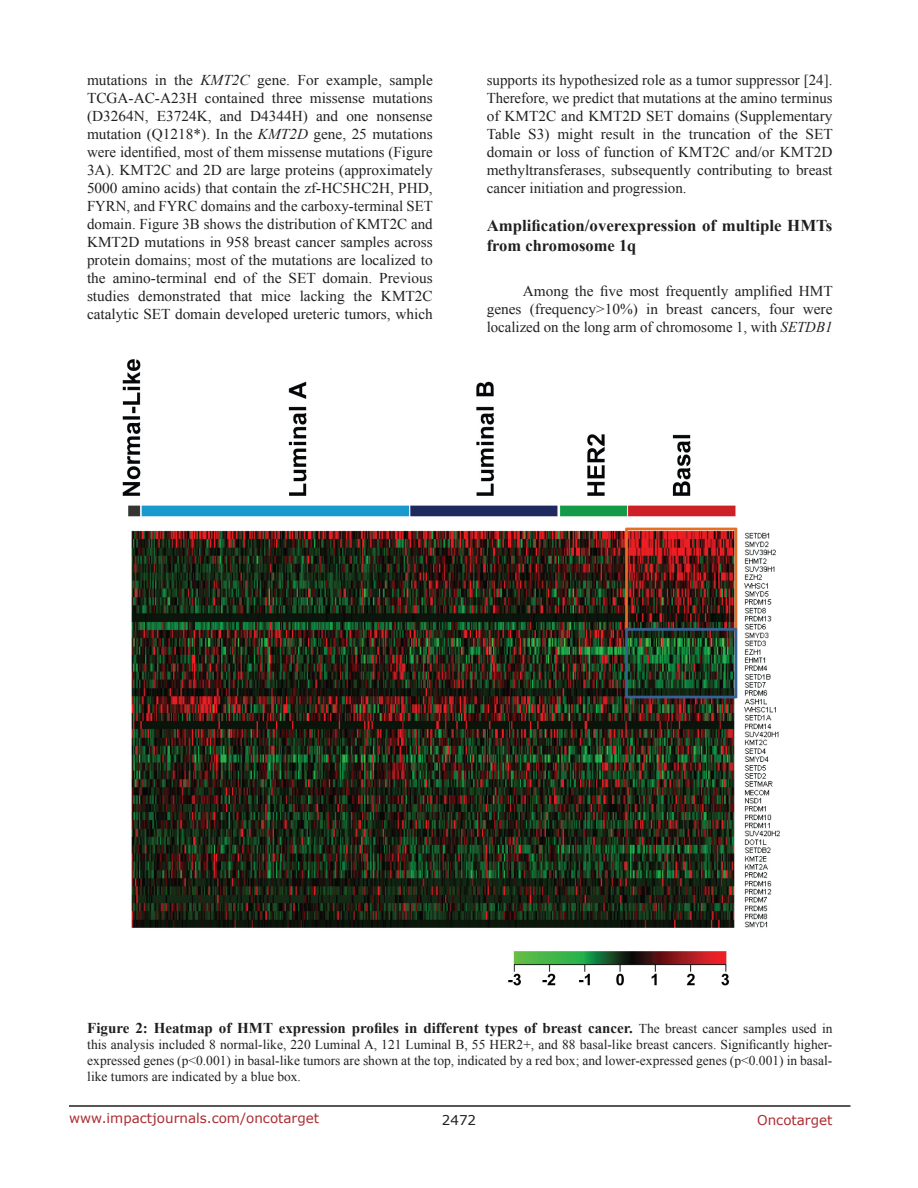
<style>
.page{position:relative;width:918px;height:1188px;background:#fff}
.page>*{position:absolute;margin:0;border:0;box-sizing:border-box;transform-origin:0 0}
.SubHeading{font:700 16.5px/19.8px "Times New Roman";color:#221f22}
.BodyText{font:15px/18px "Times New Roman";color:#221f22;text-align:justify}
.FigureText{font:700 15px "Times New Roman";color:#221f22}
.FigureText-2{font:13.5px/16.2px "Times New Roman";color:#221f22;text-align:justify}
.t1{font:13.5px "Verdana";color:#ac2b31}
.t2{font:13.5px "Verdana";color:#221f22}
.s1{font-style:italic}
.s2{font-weight:400;font-size:13.5px}
</style>
<div class="page">
<hr style="left:69px;top:1105px;width:781px;height:2px;background:#231f20">
<img style="left:122px;top:359px;width:658px;height:627px">
<p class="BodyText" style="left:87px;top:71px;width:348px">mutations in the <span class="s1">KMT2C</span> gene. For example, sample TCGA-AC-A23H contained three missense mutations (D3264N, E3724K, and D4344H) and one nonsense mutation (Q1218*). In the <span class="s1">KMT2D</span> gene, 25 mutations were identified, most of them missense mutations (Figure 3A). KMT2C and 2D are large proteins (approximately 5000 amino acids) that contain the zf-HC5HC2H, PHD, FYRN, and FYRC domains and the carboxy-terminal SET domain. Figure 3B shows the distribution of KMT2C and KMT2D mutations in 958 breast cancer samples across protein domains; most of the mutations are localized to the amino-terminal end of the SET domain. Previous studies demonstrated that mice lacking the KMT2C catalytic SET domain developed ureteric tumors, which</p>
<p class="BodyText" style="left:487px;top:71px;width:348px">supports its hypothesized role as a tumor suppressor [24].<br>Therefore, we predict that mutations at the amino terminus of KMT2C and KMT2D SET domains (Supplementary Table S3) might result in the truncation of the SET domain or loss of function of KMT2C and/or KMT2D methyltransferases, subsequently contributing to breast cancer initiation and progression.</p>
<p class="SubHeading" style="left:487px;top:215px;width:347px">Amplification/overexpression of multiple HMTs from chromosome 1q</p>
<p class="BodyText" style="left:487px;top:282px;width:348px;text-indent:36px">Among the five most frequently amplified HMT genes (frequency&gt;10%) in breast cancers, four were localized on the long arm of chromosome 1, with <span class="s1">SETDB1</span></p>
<p class="FigureText" style="left:87px;top:1017px;width:747px">Figure 2: Heatmap of HMT expression profiles in different types of breast cancer. <span class="s2">The breast cancer samples used in</span></p>
<p class="FigureText-2" style="left:87px;top:1036px;width:747px">this analysis included 8 normal-like, 220 Luminal A, 121 Luminal B, 55 HER2+, and 88 basal-like breast cancers. Significantly higher&shy;expressed genes (p&lt;0.001) in basal-like tumors are shown at the top, indicated by a red box; and lower-expressed genes (p&lt;0.001) in basal&shy;like tumors are indicated by a blue box.</p>
<p class="t1" style="left:69px;top:1109px;width:252px">www.impactjournals.com/oncotarget</p>
<p class="t2" style="left:442px;top:1111px;width:36px">2472</p>
<p class="t1" style="left:757px;top:1111px;width:77px">Oncotarget</p>
</div>
